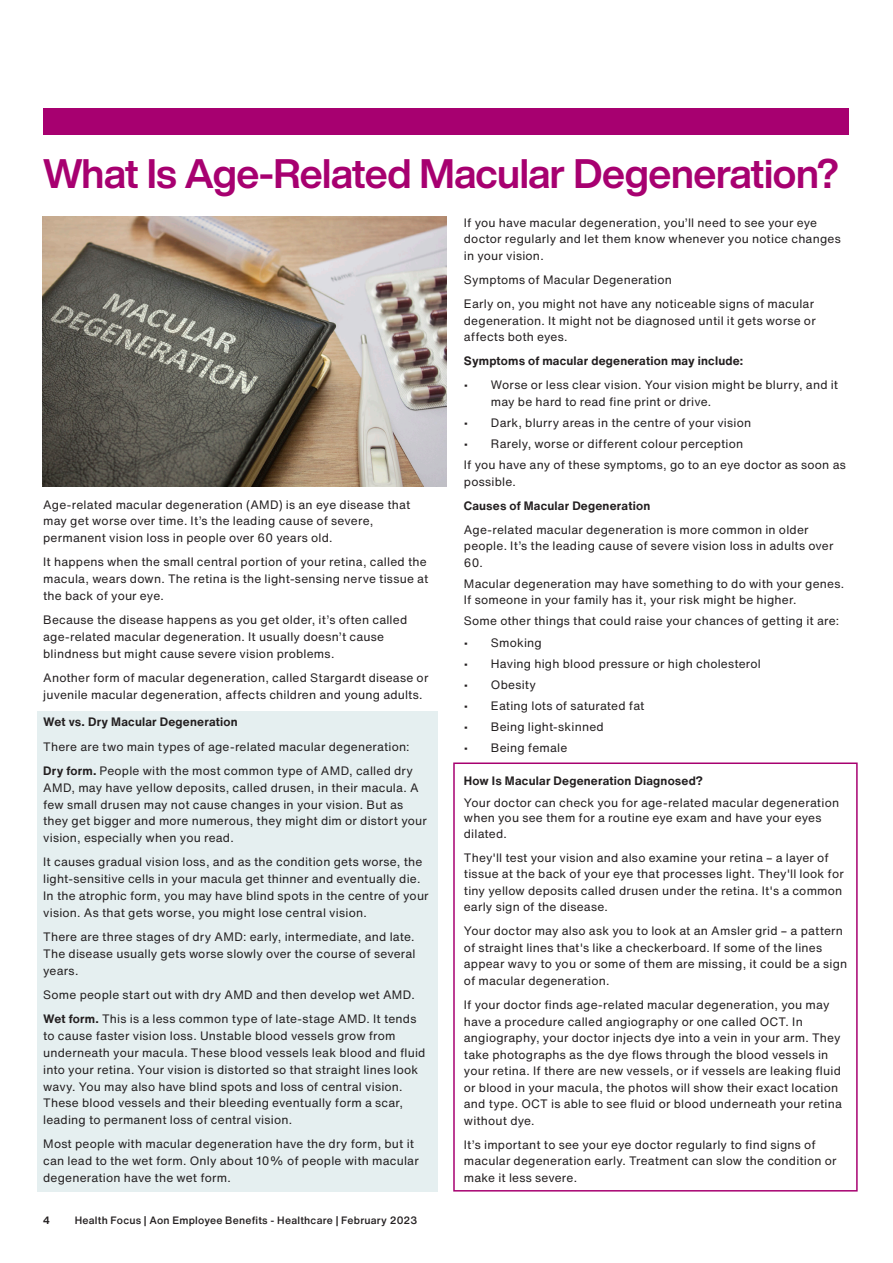
<style>
.page{position:relative;width:893px;height:1263px;background:#fff}
.page>*{position:absolute;margin:0;border:0;box-sizing:border-box;transform-origin:0 0}
.Issue___Date{font:700 40.5px "Helvetica Now Display";letter-spacing:-.01em;color:#a70070}
.Body_Copy{font:12px/16.8px "Helvetica Now Text";letter-spacing:.015em;color:#231f20}
.Body_Copy-2{font:700 12px "Helvetica Now Text";letter-spacing:.015em;color:#231f20}
.t1{font:500 10.5px "Helvetica Now Text";letter-spacing:.02em;color:#231f20}
.t2{font:700 10.5px "Helvetica Now Display";color:#231f20}
.s1{font-weight:700}
</style>
<div class="page">
<div style="left:37px;top:711px;width:401px;height:480px;background:#e5eff0"></div>
<div style="left:43px;top:108px;width:806px;height:26px;background:#a70070"></div>
<img style="left:42px;top:216px;width:405px;height:270px">
<div style="left:453px;top:762px;width:405px;height:429px;border:2px solid #a70070"></div>
<p class="Issue___Date" style="left:43px;top:146px;width:797px">What Is Age-Related Macular Degeneration?</p>
<p class="Body_Copy" style="left:43px;top:496px;width:369px">Age-related macular degeneration (AMD) is an eye disease that may get worse over time. It’s the leading cause of severe, permanent vision loss in people over 60 years old.</p>
<p class="Body_Copy" style="left:43px;top:554px;width:387px">It happens when the small central portion of your retina, called the macula, wears down. The retina is the light-sensing nerve tissue at the back of your eye.</p>
<p class="Body_Copy" style="left:43px;top:612px;width:366px">Because the disease happens as you get older, it’s often called age-related macular degeneration. It usually doesn’t cause blindness but might cause severe vision problems.</p>
<p class="Body_Copy" style="left:43px;top:670px;width:387px">Another form of macular degeneration, called Stargardt disease or juvenile macular degeneration, affects children and young adults.</p>
<p class="Body_Copy-2" style="left:43px;top:714px;width:196px">Wet vs. Dry Macular Degeneration</p>
<p class="Body_Copy" style="left:43px;top:738px;width:368px">There are two main types of age-related macular degeneration:</p>
<p class="Body_Copy" style="left:43px;top:762px;width:385px"><span class="s1">Dry form.</span> People with the most common type of AMD, called dry AMD, may have yellow deposits, called drusen, in their macula. A few small drusen may not cause changes in your vision. But as they get bigger and more numerous, they might dim or distort your vision, especially when you read.</p>
<p class="Body_Copy" style="left:43px;top:854px;width:387px">It causes gradual vision loss, and as the condition gets worse, the light-sensitive cells in your macula get thinner and eventually die.<br>In the atrophic form, you may have blind spots in the centre of your vision. As that gets worse, you might lose central vision.</p>
<p class="Body_Copy" style="left:43px;top:928px;width:374px;text-align:justify">There are three stages of dry AMD: early, intermediate, and late.<br>The disease usually gets worse slowly over the course of several years.</p>
<p class="Body_Copy" style="left:43px;top:986px;width:373px">Some people start out with dry AMD and then develop wet AMD.</p>
<p class="Body_Copy" style="left:43px;top:1011px;width:384px"><span class="s1">Wet form.</span> This is a less common type of late-stage AMD. It tends to cause faster vision loss. Unstable blood vessels grow from underneath your macula. These blood vessels leak blood and fluid into your retina. Your vision is distorted so that straight lines look wavy. You may also have blind spots and loss of central vision.<br>These blood vessels and their bleeding eventually form a scar, leading to permanent loss of central vision.</p>
<p class="Body_Copy" style="left:43px;top:1136px;width:377px">Most people with macular degeneration have the dry form, but it can lead to the wet form. Only about 10% of people with macular degeneration have the wet form.</p>
<p class="t2" style="left:43px;top:1213px;width:8px">4</p>
<p class="t1" style="left:75px;top:1213px;width:344px">Health Focus | Aon Employee Benefits - Healthcare | February 2023</p>
<p class="Body_Copy" style="left:464px;top:214px;width:378px">If you have macular degeneration, you’ll need to see your eye doctor regularly and let them know whenever you notice changes in your vision.</p>
<p class="Body_Copy" style="left:464px;top:271px;width:210px">Symptoms of Macular Degeneration</p>
<p class="Body_Copy" style="left:464px;top:296px;width:353px">Early on, you might not have any noticeable signs of macular degeneration. It might not be diagnosed until it gets worse or affects both eyes.</p>
<p class="Body_Copy-2" style="left:464px;top:353px;width:281px">Symptoms of macular degeneration may include:</p>
<p class="Body_Copy" style="left:491px;top:377px;width:349px;text-indent:-27px">• Worse or less clear vision. Your vision might be blurry, and it may be hard to read fine print or drive.</p>
<p class="Body_Copy" style="left:464px;top:414px;width:289px">• Dark, blurry areas in the centre of your vision</p>
<p class="Body_Copy" style="left:464px;top:435px;width:281px">• Rarely, worse or different colour perception</p>
<p class="Body_Copy" style="left:464px;top:457px;width:383px">If you have any of these symptoms, go to an eye doctor as soon as possible.</p>
<p class="Body_Copy-2" style="left:464px;top:497px;width:188px">Causes of Macular Degeneration</p>
<p class="Body_Copy" style="left:464px;top:521px;width:371px">Age-related macular degeneration is more common in older people. It’s the leading cause of severe vision loss in adults over<br>60.</p>
<p class="Body_Copy" style="left:464px;top:575px;width:382px">Macular degeneration may have something to do with your genes.<br>If someone in your family has it, your risk might be higher.</p>
<p class="Body_Copy" style="left:464px;top:613px;width:377px">Some other things that could raise your chances of getting it are:</p>
<p class="Body_Copy" style="left:464px;top:634px;width:79px">• Smoking</p>
<p class="Body_Copy" style="left:464px;top:655px;width:299px">• Having high blood pressure or high cholesterol</p>
<p class="Body_Copy" style="left:464px;top:676px;width:74px">• Obesity</p>
<p class="Body_Copy" style="left:464px;top:697px;width:182px">• Eating lots of saturated fat</p>
<p class="Body_Copy" style="left:464px;top:718px;width:141px">• Being light-skinned</p>
<p class="Body_Copy" style="left:464px;top:739px;width:105px">• Being female</p>
<p class="Body_Copy-2" style="left:464px;top:772px;width:241px">How Is Macular Degeneration Diagnosed?</p>
<p class="Body_Copy" style="left:464px;top:796px;width:377px;line-height:15px">Your doctor can check you for age-related macular degeneration when you see them for a routine eye exam and have your eyes dilated.</p>
<p class="Body_Copy" style="left:464px;top:849px;width:381px">They'll test your vision and also examine your retina – a layer of tissue at the back of your eye that processes light. They'll look for tiny yellow deposits called drusen under the retina. It's a common early sign of the disease.</p>
<p class="Body_Copy" style="left:464px;top:923px;width:385px">Your doctor may also ask you to look at an Amsler grid – a pattern of straight lines that's like a checkerboard. If some of the lines appear wavy to you or some of them are missing, it could be a sign of macular degeneration.</p>
<p class="Body_Copy" style="left:464px;top:996px;width:379px">If your doctor finds age-related macular degeneration, you may have a procedure called angiography or one called OCT. In angiography, your doctor injects dye into a vein in your arm. They take photographs as the dye flows through the blood vessels in your retina. If there are new vessels, or if vessels are leaking fluid or blood in your macula, the photos will show their exact location and type. OCT is able to see fluid or blood underneath your retina without dye.</p>
<p class="Body_Copy" style="left:464px;top:1136px;width:374px">It’s important to see your eye doctor regularly to find signs of macular degeneration early. Treatment can slow the condition or make it less severe.</p>
</div>
